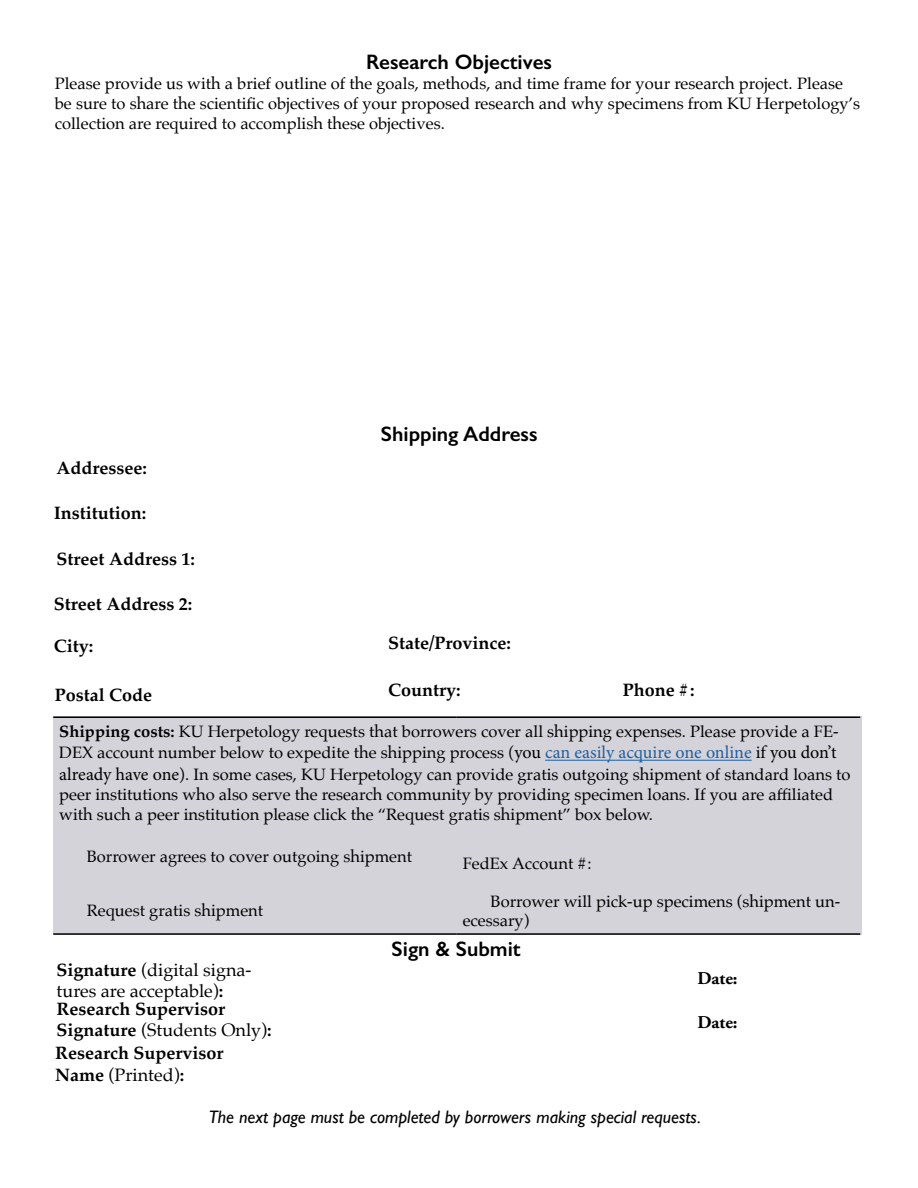
<style>
.page{position:relative;width:918px;height:1188px;background:#fff}
.page>*{position:absolute;margin:0;border:0;box-sizing:border-box;transform-origin:0 0}
.t1{font:600 21px "Gill Sans";color:#000}
.t2{font:700 18px/21.6px "Palatino";color:#000}
.t3{font:italic 18px "Gill Sans";color:#000}
.t4{font:18px/21.6px "Palatino";color:#000}
.t5{font:700 18px "Adobe Garamond Pro";color:#000}
.t6{font:16.5px/19.8px "Palatino";color:#000}
.s1{font-weight:700}
.s2{font-family:"Minion Pro";font-size:18px}
.s3{font-family:"Minion Pro";font-size:18px;color:#215e9e}
.s4{font-weight:400}
</style>
<div class="page">
<div style="left:53px;top:717px;width:809px;height:218px;background:#d4d3da"></div>
<hr style="left:53px;top:717px;width:404px;height:1px;background:#000">
<hr style="left:457px;top:717px;width:403px;height:1px;background:#000">
<hr style="left:53px;top:933px;width:404px;height:2px;background:#000">
<hr style="left:457px;top:933px;width:403px;height:2px;background:#000">
<hr style="left:545px;top:760px;width:207px;height:1px;background:#215e9e">
<p class="t1" style="left:366px;top:50px;width:188px">Research Objectives</p>
<p class="t6" style="left:55px;top:74px;width:807px">Please provide us with a brief outline of the goals, methods, and time frame for your research project. Please be sure to share the scientific objectives of your proposed research and why specimens from KU Herpetology’s collection are required to accomplish these objectives.</p>
<p class="t2" style="left:57px;top:457px;width:92px">Addressee:</p>
<p class="t2" style="left:54px;top:502px;width:94px">Institution:</p>
<p class="t2" style="left:57px;top:547px;width:140px">Street Address 1:</p>
<p class="t2" style="left:54px;top:593px;width:140px">Street Address 2:</p>
<p class="t2" style="left:54px;top:635px;width:41px">City:</p>
<p class="t1" style="left:381px;top:421px;width:158px">Shipping Address</p>
<p class="t2" style="left:388px;top:631px;width:124px">State/Province:</p>
<p class="t2" style="left:55px;top:683px;width:99px">Postal Code</p>
<p class="t2" style="left:388px;top:679px;width:74px">Country:</p>
<p class="t2" style="left:623px;top:679px;width:73px">Phone #:</p>
<p class="t6" style="left:59px;top:720px;width:793px;line-height:21.6px"><span class="s1">Shipping costs:</span> KU Herpetology requests that borrowers cover all shipping expenses. Please provide a FE-<br>DEX account number below to expedite the shipping process <span class="s2">(you</span> <span class="s3">can easily acquire one online</span> <span class="s2">if you don’t already have one)</span>. In some cases, KU Herpetology can provide gratis outgoing shipment of standard loans to</p>
<p class="t6" style="left:59px;top:784px;width:775px">peer institutions who also serve the research community by providing specimen loans. If you are affiliated with such a peer institution please click the “Request gratis shipment” box below.</p>
<p class="t6" style="left:87px;top:847px;width:327px">Borrower agrees to cover outgoing shipment</p>
<p class="t6" style="left:463px;top:854px;width:130px">FedEx Account #:</p>
<p class="t6" style="left:87px;top:901px;width:178px">Request gratis shipment</p>
<p class="t6" style="left:463px;top:891px;width:379px;text-indent:28px">Borrower will pick-up specimens (shipment un&shy;ecessary)</p>
<p class="t1" style="left:392px;top:936px;width:131px">Sign &amp; Submit</p>
<p class="t4" style="left:57px;top:959px;width:196px"><span class="s1">Signature</span> (digital signa&shy;tures are acceptable)<span class="s1">:</span></p>
<p class="t5" style="left:697px;top:968px;width:42px">Date:</p>
<p class="t5" style="left:697px;top:1012px;width:42px">Date:</p>
<p class="t2" style="left:57px;top:997px;width:217px">Research Supervisor<br>Signature <span class="s4">(Students Only)</span>:</p>
<p class="t2" style="left:55px;top:1042px;width:170px">Research Supervisor<br>Name <span class="s4">(Printed)</span>:</p>
<p class="t3" style="left:209px;top:1107px;width:494px">The next page must be completed by borrowers making special requests.</p>
</div>
